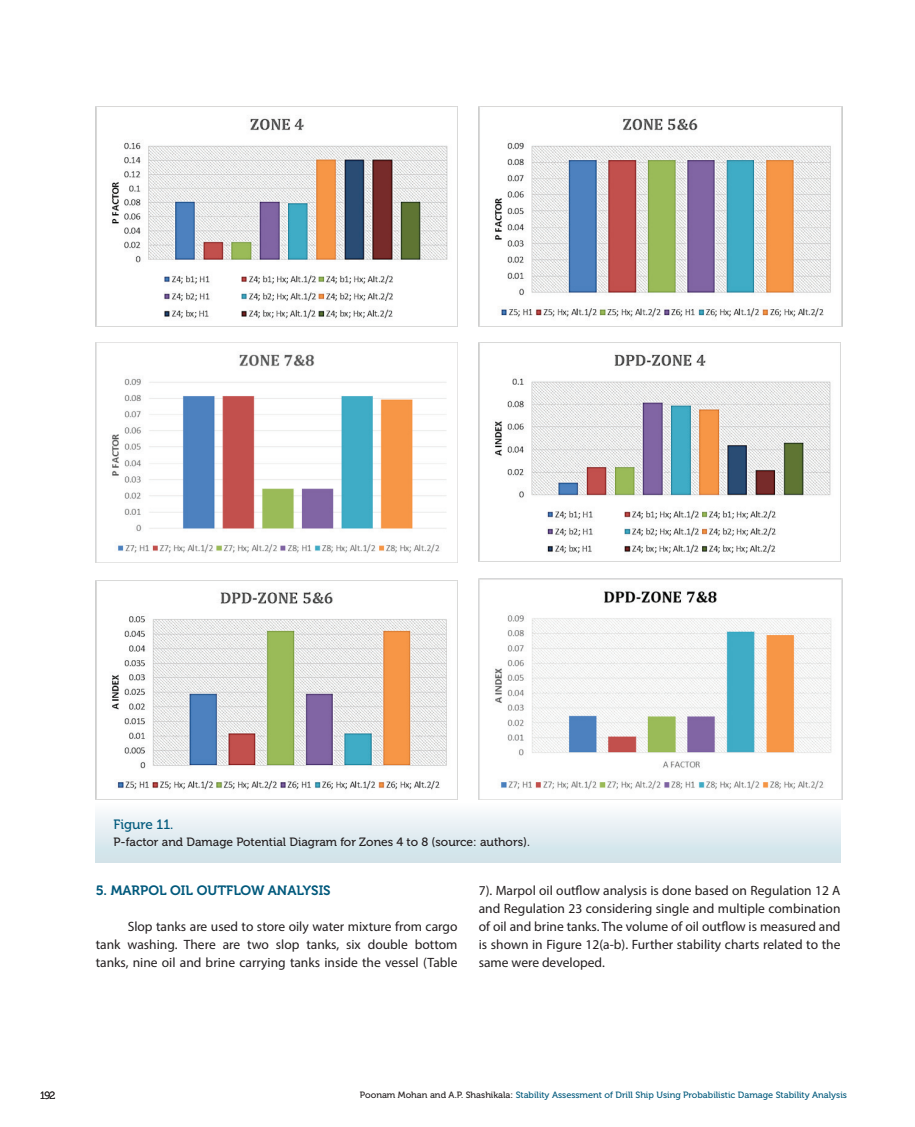
<style>
.page{position:relative;width:915px;height:1127px;background:#fff}
.page>*{position:absolute;margin:0;border:0;box-sizing:border-box;transform-origin:0 0}
.Body_text{font:13.5px/18px "Myriad Pro";color:#231f20;text-align:justify}
.podnaslov{font:13.5px "Museo 700";color:#00597c}
.Figure{font:13.5px "Museo 500";color:#00597c}
.Figure-2{font:12px "Museo 500";color:#231f20}
.t1{font:10.5px "Museo 300";color:#231f20}
.t2{font:9.15px "Museo 500";color:#00597c}
.s1{color:#231f20}
</style>
<div class="page">
<div style="left:96px;top:802px;width:744px;height:61px;background:linear-gradient(to bottom,#fdfcfe,#cce0e8)"></div>
<img style="left:96px;top:106px;width:361px;height:220px">
<img style="left:478px;top:106px;width:364px;height:220px">
<img style="left:96px;top:342px;width:361px;height:220px">
<img style="left:478px;top:342px;width:362px;height:219px">
<img style="left:96px;top:580px;width:361px;height:219px">
<img style="left:478px;top:579px;width:364px;height:220px">
<p class="Figure" style="left:113px;top:817px;width:61px">Figure 11.</p>
<p class="Figure-2" style="left:113px;top:835px;width:418px">P-factor and Damage Potential Diagram for Zones 4 to 8 (source: authors).</p>
<p class="podnaslov" style="left:96px;top:882px;width:236px">5. MARPOL OIL OUTFLOW ANALYSIS</p>
<p class="Body_text" style="left:96px;top:917px;width:363px;text-indent:32px">Slop tanks are used to store oily water mixture from cargo tank washing. There are two slop tanks, six double bottom tanks, nine oil and brine carrying tanks inside the vessel (Table</p>
<p class="Body_text" style="left:478px;top:881px;width:363px">7). Marpol oil outflow analysis is done based on Regulation 12 A and Regulation 23 considering single and multiple combination of oil and brine tanks. The volume of oil outflow is measured and is shown in Figure 12(a-b). Further stability charts related to the same were developed.</p>
<p class="t1" style="left:40px;top:1090px;width:17px">192</p>
<p class="t2" style="left:360px;top:1090px;width:488px"><span class="s1">Poonam Mohan and A.P. Shashikala:</span> Stability Assessment of Drill Ship Using Probabilistic Damage Stability Analysis</p>
</div>
